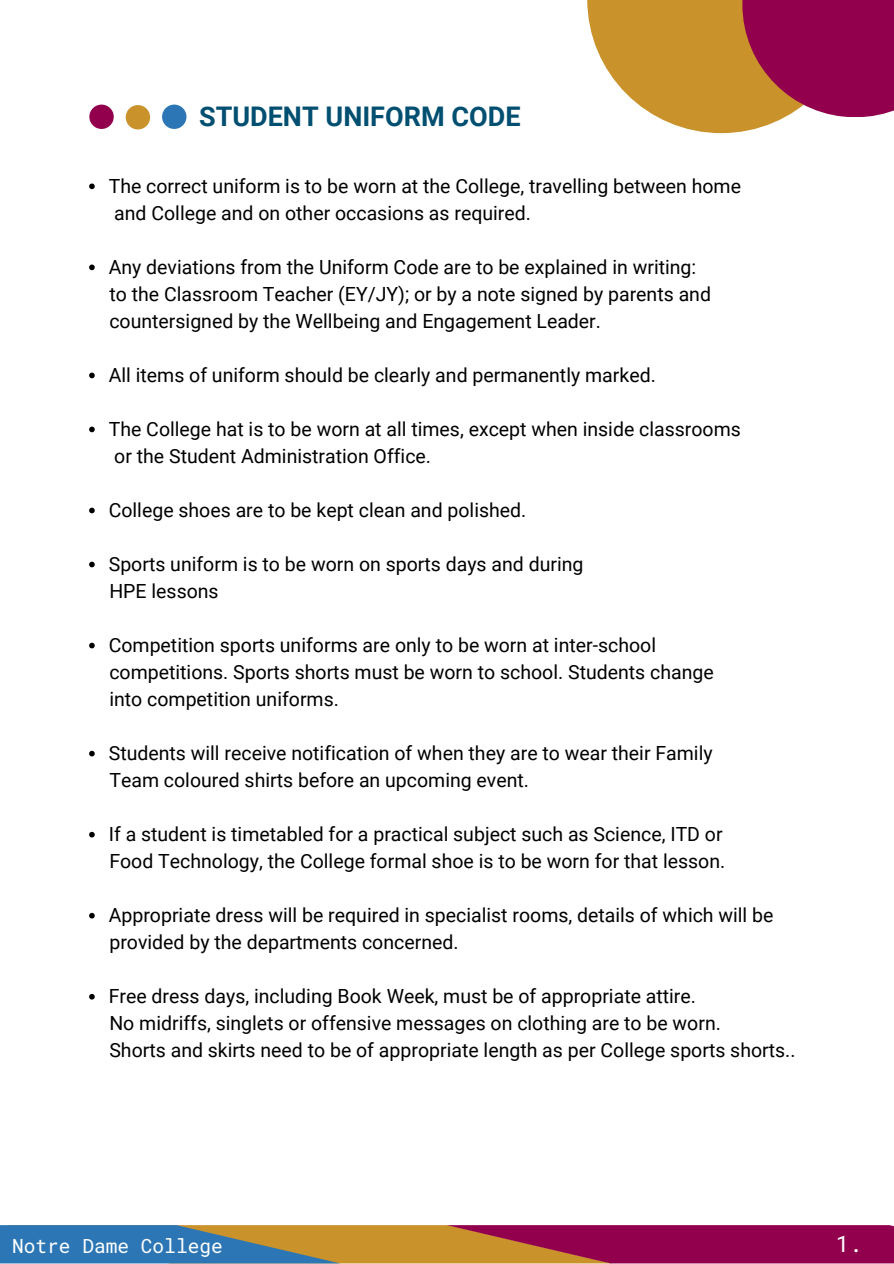
<style>
.page{position:relative;width:894px;height:1264px;background:#fff}
.page>*{position:absolute;margin:0;border:0;box-sizing:border-box;transform-origin:0 0}
.t1{font:700 27px "Roboto";color:#004f71}
.t2{font:22.5px "Roboto Mono";color:#fff}
.t3{font:19.5px "Roboto";color:#000}
.t4{font:19.5px "Roboto Mono";color:#fff}
</style>
<div class="page">
<svg style="left:89px;top:183px;width:6px;height:6px"></svg>
<svg style="left:89px;top:264px;width:6px;height:6px"></svg>
<svg style="left:89px;top:372px;width:6px;height:6px"></svg>
<svg style="left:89px;top:426px;width:6px;height:6px"></svg>
<svg style="left:89px;top:507px;width:6px;height:6px"></svg>
<svg style="left:89px;top:561px;width:6px;height:6px"></svg>
<svg style="left:89px;top:642px;width:6px;height:6px"></svg>
<svg style="left:89px;top:750px;width:6px;height:6px"></svg>
<svg style="left:89px;top:831px;width:6px;height:6px"></svg>
<svg style="left:89px;top:912px;width:6px;height:6px"></svg>
<svg style="left:89px;top:994px;width:6px;height:5px"></svg>
<svg style="left:587px;top:0;width:198px;height:133px;fill:#c9922b"></svg>
<svg style="left:742px;top:0;width:151px;height:117px;background:#9b194c"></svg>
<div style="left:89px;top:105px;width:25px;height:24px;background:#92004d;border-radius:50%"></div>
<div style="left:126px;top:105px;width:24px;height:24px;background:#c9922b;border-radius:50%"></div>
<div style="left:162px;top:105px;width:24px;height:24px;background:#2c76b5;border-radius:50%"></div>
<svg style="left:6px;top:1225px;width:887px;height:38px;background:#864e60"></svg>
<p class="t1" style="left:199px;top:101px;width:323px">STUDENT UNIFORM CODE</p>
<p class="t3" style="left:109px;top:174px;width:633px">The correct uniform is to be worn at the College, travelling between home</p>
<p class="t3" style="left:114px;top:201px;width:418px">and College and on other occasions as required.</p>
<h1 class="t3" style="left:109px;top:255px;width:589px">Any deviations from the Uniform Code are to be explained in writing:</h1>
<p class="t3" style="left:109px;top:282px;width:603px">to the Classroom Teacher (EY/JY); or by a note signed by parents and</p>
<p class="t3" style="left:109px;top:309px;width:493px">countersigned by the Wellbeing and Engagement Leader.</p>
<p class="t3" style="left:109px;top:363px;width:548px">All items of uniform should be clearly and permanently marked.</p>
<p class="t3" style="left:109px;top:417px;width:633px">The College hat is to be worn at all times, except when inside classrooms</p>
<p class="t3" style="left:114px;top:444px;width:318px">or the Student Administration Office.</p>
<p class="t3" style="left:109px;top:498px;width:419px">College shoes are to be kept clean and polished.</p>
<p class="t3" style="left:109px;top:552px;width:476px">Sports uniform is to be worn on sports days and during</p>
<p class="t3" style="left:109px;top:579px;width:111px">HPE lessons</p>
<p class="t3" style="left:109px;top:633px;width:548px">Competition sports uniforms are only to be worn at inter-school</p>
<p class="t3" style="left:109px;top:660px;width:605px">competitions. Sports shorts must be worn to school. Students change</p>
<p class="t3" style="left:109px;top:687px;width:231px">into competition uniforms.</p>
<p class="t3" style="left:109px;top:741px;width:605px">Students will receive notification of when they are to wear their Family</p>
<p class="t3" style="left:109px;top:768px;width:421px">Team coloured shirts before an upcoming event.</p>
<p class="t3" style="left:109px;top:822px;width:615px">If a student is timetabled for a practical subject such as Science, ITD or</p>
<p class="t3" style="left:109px;top:849px;width:617px">Food Technology, the College formal shoe is to be worn for that lesson.</p>
<p class="t3" style="left:109px;top:903px;width:666px">Appropriate dress will be required in specialist rooms, details of which will be</p>
<p class="t3" style="left:109px;top:930px;width:350px">provided by the departments concerned.</p>
<p class="t3" style="left:109px;top:984px;width:588px">Free dress days, including Book Week, must be of appropriate attire.</p>
<p class="t3" style="left:109px;top:1011px;width:613px">No midriffs, singlets or offensive messages on clothing are to be worn.</p>
<p class="t3" style="left:109px;top:1038px;width:687px">Shorts and skirts need to be of appropriate length as per College sports shorts..</p>
<p class="t4" style="left:12px;top:1232px;width:212px">Notre Dame College</p>
<p class="t2" style="left:835px;top:1228px;width:28px">1.</p>
</div>
